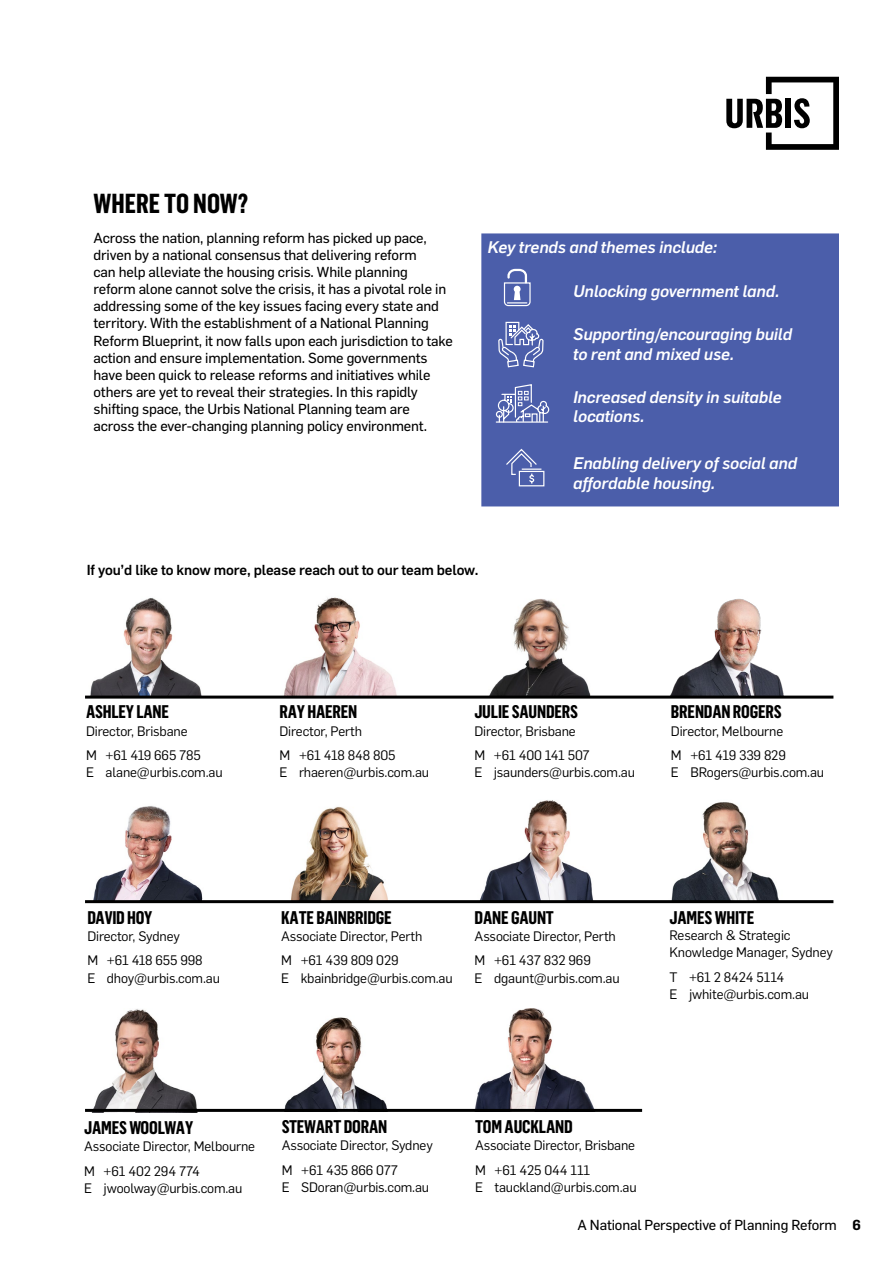
<style>
.page{position:relative;width:893px;height:1263px;background:#fff}
.page>*{position:absolute;margin:0;border:0;box-sizing:border-box;transform-origin:0 0}
.t1{font:700 27px "Flama Cond";color:#000}
.t2{font:700 18px "Flama Cond";letter-spacing:-.01em;color:#000}
.t3{font:italic 500 16.5px/19.8px "Flama";letter-spacing:-.01em;color:#fff}
.t4{font:14.25px/17.1px "Flama Basic";letter-spacing:-.01em;color:#000}
.t5{font:500 14.25px "Flama";letter-spacing:-.01em;color:#000}
.t6{font:13.5px/24.8px "Flama";letter-spacing:-.01em;color:#000}
.s1{font-family:"Flama";font-weight:600}
</style>
<div class="page">
<img style="left:93px;top:806px;width:110px;height:94px">
<svg style="left:726px;top:77px;width:113px;height:73px"></svg>
<div style="left:481px;top:233px;width:358px;height:273px;background:#4b5eaa"></div>
<svg style="left:503px;top:268px;width:28px;height:39px"></svg>
<svg style="left:495px;top:383px;width:55px;height:40px;background:#7685be"></svg>
<svg style="left:498px;top:321px;width:46px;height:47px;background:#7583bd"></svg>
<svg style="left:505px;top:448px;width:40px;height:39px;background:#6777b7"></svg>
<img style="left:85px;top:598px;width:119px;height:98px">
<img style="left:278px;top:597px;width:124px;height:99px">
<img style="left:473px;top:599px;width:119px;height:97px">
<img style="left:670px;top:598px;width:119px;height:98px">
<img style="left:290px;top:806px;width:98px;height:94px">
<img style="left:480px;top:800px;width:113px;height:100px">
<img style="left:671px;top:802px;width:108px;height:98px">
<img style="left:85px;top:1009px;width:121px;height:100px">
<img style="left:281px;top:1017px;width:119px;height:92px">
<img style="left:474px;top:1009px;width:124px;height:100px">
<hr style="left:85px;top:696px;width:748px;height:3px;background:#000">
<hr style="left:85px;top:900px;width:748px;height:3px;background:#000">
<hr style="left:85px;top:1109px;width:557px;height:3px;background:#000">
<h1 class="t1" style="left:94px;top:188px;width:156px">WHERE TO NOW?</h1>
<p class="t4" style="left:94px;top:229px;width:361px">Across the nation, planning reform has picked up pace, driven by a national consensus that delivering reform<br>can help alleviate the housing crisis. While planning reform alone cannot solve the crisis, it has a pivotal role in addressing some of the key issues facing every state and territory. With the establishment of a National Planning Reform Blueprint, it now falls upon each jurisdiction to take action and ensure implementation. Some governments have been quick to release reforms and initiatives while others are yet to reveal their strategies. In this rapidly shifting space, the Urbis National Planning team are across the ever-changing planning policy environment.</p>
<p class="t3" style="left:487px;top:236px;width:231px">Key trends and themes include:</p>
<p class="t3" style="left:573px;top:281px;width:208px">Unlocking government land.</p>
<p class="t3" style="left:573px;top:324px;width:220px">Supporting/encouraging build to rent and mixed use.</p>
<p class="t3" style="left:573px;top:386px;width:210px">Increased density in suitable locations.</p>
<p class="t3" style="left:573px;top:452px;width:226px">Enabling delivery of social and affordable housing.</p>
<p class="t5" style="left:87px;top:559px;width:393px">If you’d like to know more, please reach out to our team below.</p>
<h2 class="t2" style="left:86px;top:701px;width:85px">ASHLEY LANE</h2>
<p class="t6" style="left:86px;top:718px;width:116px">Director, Brisbane<br>M +61 419 665 785</p>
<p class="t6" style="left:86px;top:759px;width:138px">E alane@urbis.com.au</p>
<h2 class="t2" style="left:279px;top:701px;width:79px">RAY HAEREN</h2>
<p class="t6" style="left:279px;top:718px;width:117px">Director, Perth<br>M +61 418 848 805</p>
<p class="t6" style="left:279px;top:759px;width:151px">E rhaeren@urbis.com.au</p>
<h2 class="t2" style="left:474px;top:701px;width:105px">JULIE SAUNDERS</h2>
<p class="t6" style="left:474px;top:718px;width:117px">Director, Brisbane<br>M +61 400 141 507</p>
<p class="t6" style="left:474px;top:759px;width:162px">E jsaunders@urbis.com.au</p>
<h2 class="t2" style="left:671px;top:701px;width:112px">BRENDAN ROGERS</h2>
<p class="t6" style="left:671px;top:718px;width:116px">Director, Melbourne<br>M +61 419 339 829</p>
<p class="t6" style="left:671px;top:759px;width:155px">E BRogers@urbis.com.au</p>
<h2 class="t2" style="left:87px;top:907px;width:66px">DAVID HOY</h2>
<p class="t6" style="left:87px;top:923px;width:117px">Director, Sydney<br>M +61 418 655 998</p>
<p class="t6" style="left:87px;top:965px;width:134px">E dhoy@urbis.com.au</p>
<h2 class="t2" style="left:281px;top:907px;width:112px">KATE BAINBRIDGE</h2>
<p class="t6" style="left:281px;top:923px;width:143px">Associate Director, Perth<br>M +61 439 809 029</p>
<p class="t6" style="left:281px;top:965px;width:173px">E kbainbridge@urbis.com.au</p>
<h2 class="t2" style="left:475px;top:907px;width:81px">DANE GAUNT</h2>
<p class="t6" style="left:475px;top:923px;width:143px">Associate Director, Perth<br>M +61 437 832 969</p>
<p class="t6" style="left:475px;top:965px;width:147px">E dgaunt@urbis.com.au</p>
<h2 class="t2" style="left:669px;top:907px;width:86px">JAMES WHITE</h2>
<p class="t6" style="left:669px;top:926px;width:165px;line-height:17.1px">Research &amp; Strategic<br>Knowledge Manager, Sydney</p>
<p class="t6" style="left:669px;top:967px;width:141px;line-height:17.1px">T +61 2 8424 5114<br>E jwhite@urbis.com.au</p>
<h2 class="t2" style="left:84px;top:1117px;width:111px">JAMES WOOLWAY</h2>
<p class="t6" style="left:84px;top:1133px;width:172px">Associate Director, Melbourne<br>M +61 402 294 774</p>
<p class="t6" style="left:84px;top:1175px;width:160px">E jwoolway@urbis.com.au</p>
<h2 class="t2" style="left:282px;top:1116px;width:107px">STEWART DORAN</h2>
<p class="t6" style="left:282px;top:1132px;width:153px">Associate Director, Sydney<br>M +61 435 866 077</p>
<p class="t6" style="left:282px;top:1174px;width:149px">E SDoran@urbis.com.au</p>
<h2 class="t2" style="left:475px;top:1116px;width:99px">TOM AUCKLAND</h2>
<p class="t6" style="left:475px;top:1132px;width:162px">Associate Director, Brisbane<br>M +61 425 044 111</p>
<p class="t6" style="left:475px;top:1174px;width:163px">E tauckland@urbis.com.au</p>
<p class="t4" style="left:577px;top:1215px;width:285px">A National Perspective of Planning Reform <span class="s1">6</span></p>
</div>
